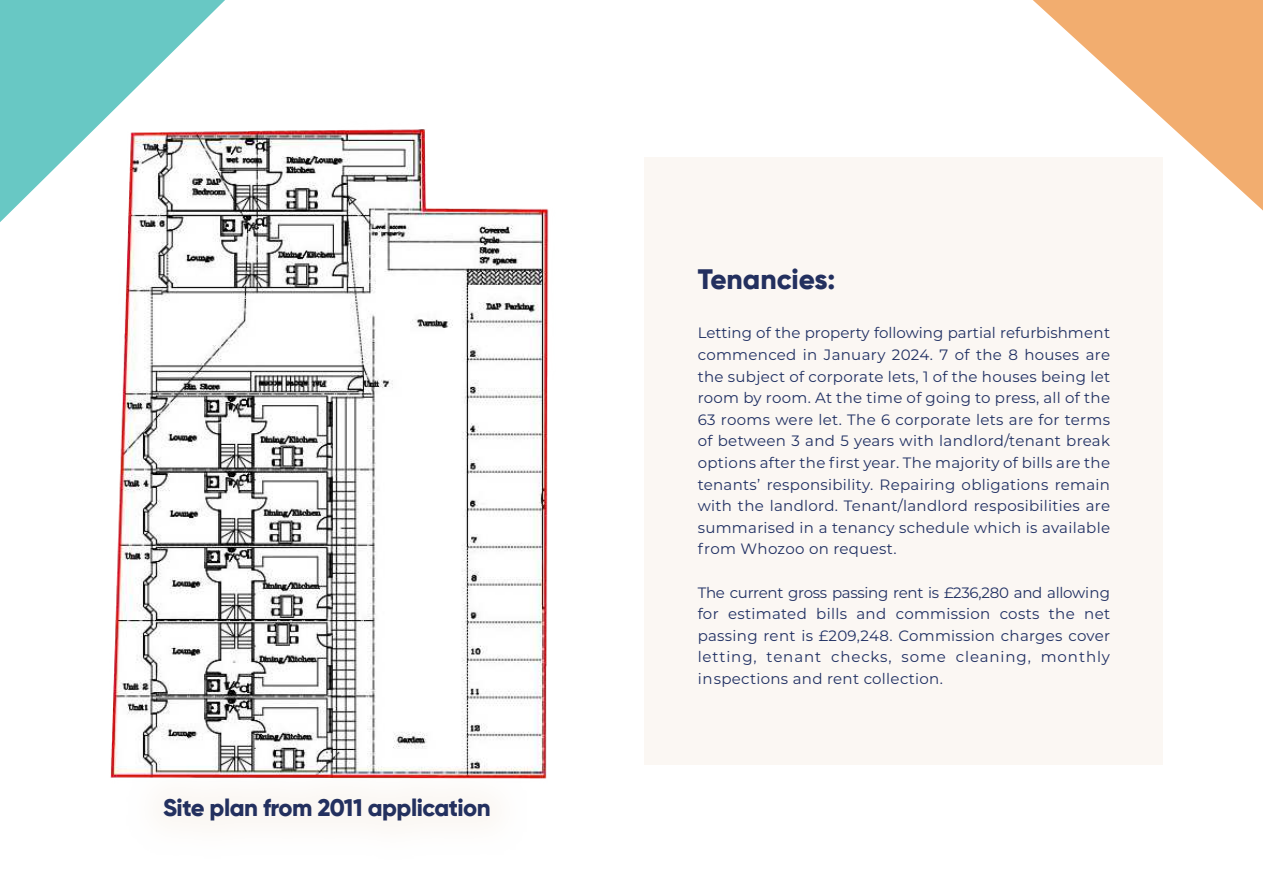
<style>
.page{position:relative;width:1263px;height:893px;background:#fff}
.page>*{position:absolute;margin:0;border:0;box-sizing:border-box;transform-origin:0 0}
.t1{font:800 28.05px "Gilroy";color:#23305f}
.t2{font:800 24px "Gilroy";letter-spacing:-.02em;color:#23305f}
.t3{font:15px/21.6px "Montserrat";letter-spacing:.02em;color:#203063;text-align:justify}
</style>
<div class="page">
<div style="left:644px;top:157px;width:519px;height:607px;background:#fbf7f3"></div>
<svg style="left:0;top:0;width:225px;height:222px;fill:#68c8c4"></svg>
<svg style="left:1033px;top:0;width:230px;height:211px"></svg>
<div style="left:126px;top:761px;width:402px;height:99px;background:#fbf7f3"></div>
<img style="left:86px;top:116px;width:463px;height:674px">
<h2 class="t2" style="left:163px;top:797px;width:329px">Site plan from 2011 application</h2>
<h1 class="t1" style="left:698px;top:266px;width:139px">Tenancies:</h1>
<p class="t3" style="left:698px;top:323px;width:414px">Letting of the property following partial refurbishment commenced in January 2024. 7 of the 8 houses are the subject of corporate lets, 1 of the houses being let room by room. At the time of going to press, all of the 63 rooms were let. The 6 corporate lets are for terms of between 3 and 5 years with landlord/tenant break options after the first year. The majority of bills are the tenants’ responsibility. Repairing obligations remain with the landlord. Tenant/landlord resposibilities are summarised in a tenancy schedule which is available from Whozoo on request.</p>
<p class="t3" style="left:698px;top:582px;width:414px">The current gross passing rent is £236,280 and allowing for estimated bills and commission costs the net passing rent is £209,248. Commission charges cover letting, tenant checks, some cleaning, monthly inspections and rent collection.</p>
</div>
